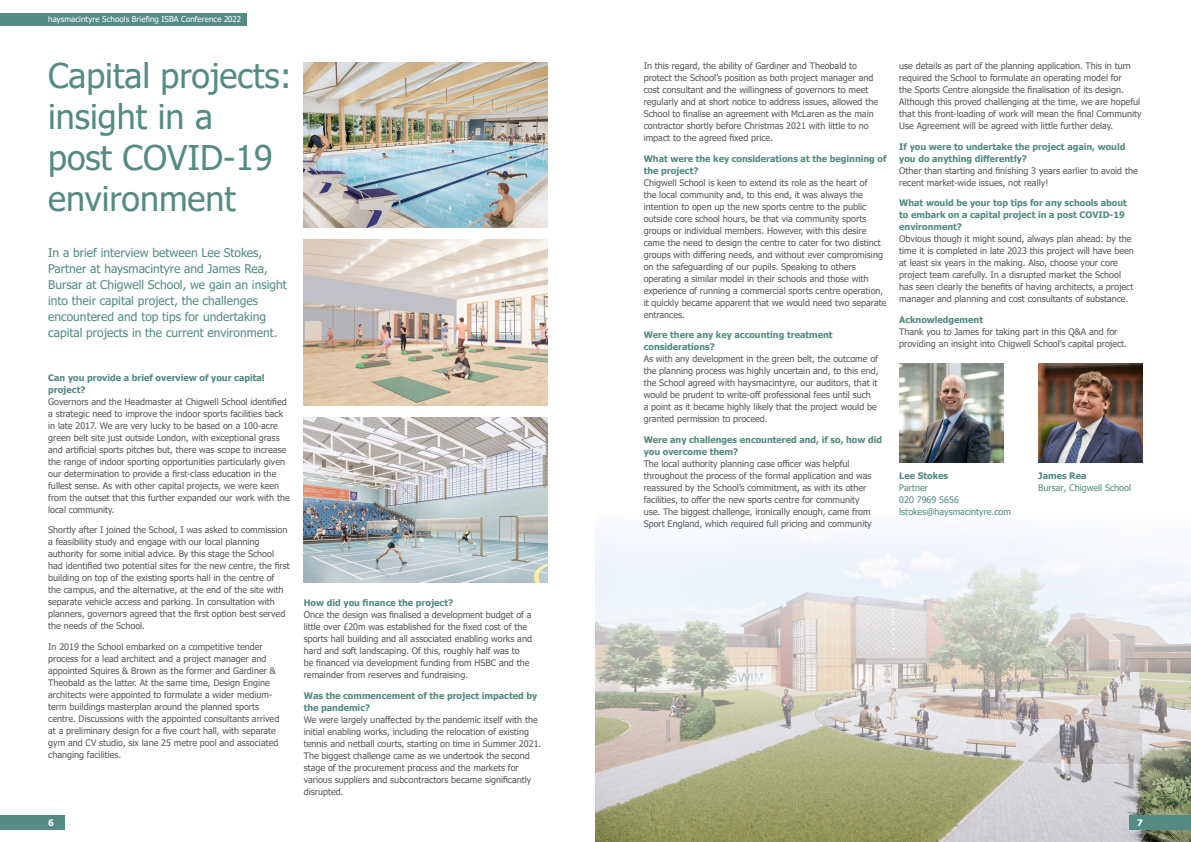
<style>
.page{position:relative;width:1191px;height:842px;background:#fff}
.page>*{position:absolute;margin:0;border:0;box-sizing:border-box;transform-origin:0 0}
.t1{font:34px/40.8px "Tahoma";color:#548b82}
.Intro_text{font:12px/16px "Tahoma";color:#548b82}
.Body_copy{font:9px/12px "Tahoma";color:#57585a}
.Subhead_-_green{font:700 9px/12px "Tahoma";color:#548b82}
.Body_copy-2{font:9px "Tahoma";color:#548b82}
.Body_copy-3{font:700 9px "Tahoma";color:#548b82}
.t2{font:700 9px "Tahoma";color:#fff}
.t3{font:8px "Tahoma";letter-spacing:.005em;color:#fff}
</style>
<div class="page">
<img style="left:595px;top:535px;width:596px;height:307px">
<img style="left:304px;top:62px;width:243px;height:166px">
<img style="left:304px;top:240px;width:243px;height:165px">
<img style="left:304px;top:417px;width:243px;height:166px">
<img style="left:1038px;top:364px;width:104px;height:98px">
<img style="left:899px;top:364px;width:104px;height:98px">
<div style="left:1131px;top:815px;width:60px;height:14px;background:#548b82"></div>
<div style="left:1129px;top:815px;width:13px;height:14px;background:#548b82"></div>
<div style="left:0;top:815px;width:60px;height:14px;background:#548b82"></div>
<div style="left:48px;top:815px;width:16px;height:14px;background:#548b82"></div>
<div style="left:0;top:13px;width:247px;height:13px;background:#548b82"></div>
<p class="t3" style="left:48px;top:14px;width:194px">haysmacintyre Schools Briefing ISBA Conference 2022</p>
<p class="t1" style="left:48px;top:58px;width:245px">Capital projects: insight in a<br>post COVID-19 environment</p>
<p class="Intro_text" style="left:48px;top:245px;width:240px">In a brief interview between Lee Stokes, Partner at haysmacintyre and James Rea, Bursar at Chigwell School, we gain an insight into their capital project, the challenges encountered and top tips for undertaking capital projects in the current environment.</p>
<p class="Subhead_-_green" style="left:48px;top:372px;width:218px">Can you provide a brief overview of your capital project?</p>
<p class="Body_copy" style="left:48px;top:396px;width:243px">Governors and the Headmaster at Chigwell School identified a strategic need to improve the indoor sports facilities back in late 2017. We are very lucky to be based on a 100-acre green belt site just outside London, with exceptional grass and artificial sports pitches but, there was scope to increase the range of indoor sporting opportunities particularly given our determination to provide a first-class education in the fullest sense. As with other capital projects, we were keen from the outset that this further expanded our work with the local community.</p>
<p class="Body_copy" style="left:48px;top:524px;width:243px">Shortly after I joined the School, I was asked to commission a feasibility study and engage with our local planning authority for some initial advice. By this stage the School had identified two potential sites for the new centre, the first building on top of the existing sports hall in the centre of<br>the campus, and the alternative, at the end of the site with separate vehicle access and parking. In consultation with planners, governors agreed that the first option best served the needs of the School.</p>
<p class="Body_copy" style="left:48px;top:641px;width:233px">In 2019 the School embarked on a competitive tender process for a lead architect and a project manager and appointed Squires &amp; Brown as the former and Gardiner &amp; Theobald as the latter. At the same time, Design Engine architects were appointed to formulate a wider medium&shy;term buildings masterplan around the planned sports centre. Discussions with the appointed consultants arrived at a preliminary design for a five court hall, with separate gym and CV studio, six lane 25 metre pool and associated changing facilities.</p>
<p class="Subhead_-_green" style="left:304px;top:598px;width:151px">How did you finance the project?</p>
<p class="Body_copy" style="left:304px;top:610px;width:230px">Once the design was finalised a development budget of a little over £20m was established for the fixed cost of the sports hall building and all associated enabling works and hard and soft landscaping. Of this, roughly half was to<br>be financed via development funding from HSBC and the remainder from reserves and fundraising.</p>
<p class="Subhead_-_green" style="left:304px;top:690px;width:235px">Was the commencement of the project impacted by the pandemic?</p>
<p class="Body_copy" style="left:304px;top:714px;width:239px">We were largely unaffected by the pandemic itself with the initial enabling works, including the relocation of existing tennis and netball courts, starting on time in Summer 2021.<br>The biggest challenge came as we undertook the second stage of the procurement process and the markets for various suppliers and subcontractors became significantly disrupted.</p>
<p class="Body_copy" style="left:643px;top:60px;width:236px">In this regard, the ability of Gardiner and Theobald to protect the School’s position as both project manager and cost consultant and the willingness of governors to meet regularly and at short notice to address issues, allowed the School to finalise an agreement with McLaren as the main contractor shortly before Christmas 2021 with little to no impact to the agreed fixed price.</p>
<p class="Subhead_-_green" style="left:643px;top:153px;width:244px">What were the key considerations at the beginning of the project?</p>
<p class="Body_copy" style="left:643px;top:177px;width:244px">Chigwell School is keen to extend its role as the heart of<br>the local community and, to this end, it was always the intention to open up the new sports centre to the public outside core school hours, be that via community sports groups or individual members. However, with this desire came the need to design the centre to cater for two distinct groups with differing needs, and without ever compromising on the safeguarding of our pupils. Speaking to others operating a similar model in their schools and those with experience of running a commercial sports centre operation, it quickly became apparent that we would need two separate entrances.</p>
<p class="Subhead_-_green" style="left:643px;top:329px;width:190px">Were there any key accounting treatment considerations?</p>
<p class="Body_copy" style="left:643px;top:353px;width:236px">As with any development in the green belt, the outcome of the planning process was highly uncertain and, to this end, the School agreed with haysmacintyre, our auditors, that it would be prudent to write-off professional fees until such<br>a point as it became highly likely that the project would be granted permission to proceed.</p>
<p class="Subhead_-_green" style="left:643px;top:434px;width:240px">Were any challenges encountered and, if so, how did you overcome them?</p>
<p class="Body_copy" style="left:643px;top:458px;width:229px">The local authority planning case officer was helpful throughout the process of the formal application and was reassured by the School’s commitment, as with its other facilities, to offer the new sports centre for community use. The biggest challenge, ironically enough, came from Sport England, which required full pricing and community</p>
<p class="Body_copy" style="left:899px;top:60px;width:244px">use details as part of the planning application. This in turn required the School to formulate an operating model for<br>the Sports Centre alongside the finalisation of its design.<br>Although this proved challenging at the time, we are hopeful that this front-loading of work will mean the final Community Use Agreement will be agreed with little further delay.</p>
<p class="Subhead_-_green" style="left:899px;top:141px;width:228px">If you were to undertake the project again, would you do anything differently?</p>
<p class="Body_copy" style="left:899px;top:165px;width:240px">Other than starting and finishing 3 years earlier to avoid the recent market-wide issues, not really!</p>
<p class="Subhead_-_green" style="left:899px;top:197px;width:229px">What would be your top tips for any schools about to embark on a capital project in a post COVID-19 environment?</p>
<p class="Body_copy" style="left:899px;top:233px;width:236px">Obvious though it might sound, always plan ahead: by the time it is completed in late 2023 this project will have been at least six years in the making. Also, choose your core project team carefully. In a disrupted market the School has seen clearly the benefits of having architects, a project manager and planning and cost consultants of substance.</p>
<p class="Subhead_-_green" style="left:899px;top:314px;width:85px">Acknowledgement</p>
<p class="Body_copy" style="left:899px;top:326px;width:229px">Thank you to James for taking part in this Q&amp;A and for providing an insight into Chigwell School’s capital project.</p>
<p class="Body_copy-3" style="left:899px;top:469px;width:50px">Lee Stokes</p>
<p class="Body_copy-2" style="left:899px;top:482px;width:30px">Partner</p>
<p class="Body_copy-2" style="left:899px;top:494px;width:61px">020 7969 5656</p>
<p class="Body_copy-2" style="left:899px;top:506px;width:113px">lstokes@haysmacintyre.com</p>
<p class="Body_copy-3" style="left:1038px;top:469px;width:50px">James Rea</p>
<p class="Body_copy-2" style="left:1038px;top:482px;width:94px">Bursar, Chigwell School</p>
<p class="t2" style="left:48px;top:816px;width:7px">6</p>
<p class="t2" style="left:1137px;top:816px;width:7px">7</p>
</div>
